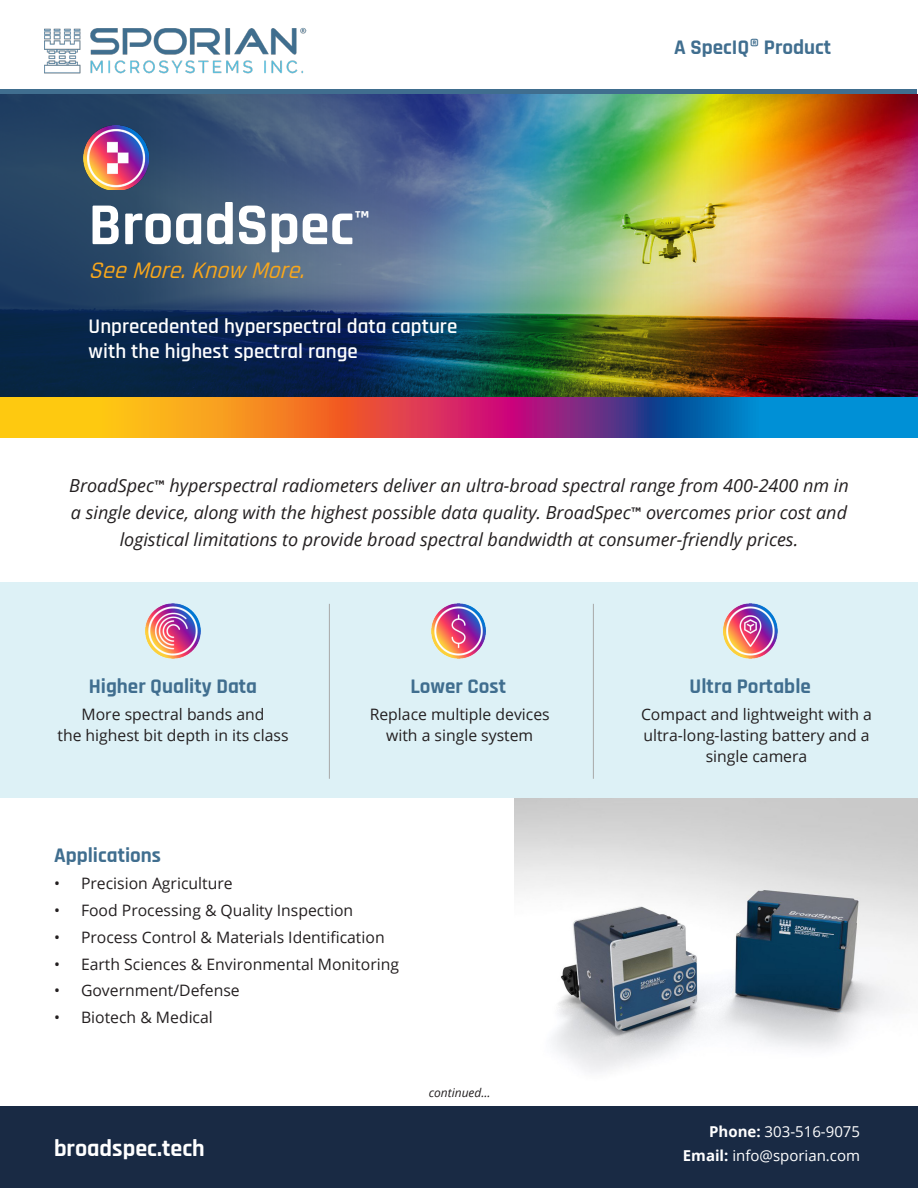
<style>
.page{position:relative;width:918px;height:1188px;background:#fff}
.page>*{position:absolute;margin:0;border:0;box-sizing:border-box;transform-origin:0 0}
.t1{font:700 60px "Rajdhani";color:#fff}
.t2{font:700 26.25px "Rajdhani";color:#fff}
.t3{font:italic 500 24px "Rajdhani";color:#f9a71b}
.t4{font:700 24px "Rajdhani";color:#fff}
.t5{font:700 21px "Rajdhani";color:#406e8f}
.t6{font:600 21px/25.2px "Rajdhani";color:#fff}
.t7{font:italic 18px/27px "Open Sans";color:#231f20;text-align:center}
.t8{font:15.75px/21px "Open Sans";color:#231f20;text-align:center}
.t9{font:15px "Open Sans";color:#fff}
.t10{font:italic 12px "Open Sans";color:#231f20}
.s1{font-family:"Rajdhani";font-weight:700;font-style:normal}
.s2{font-weight:700}
</style>
<div class="page">
<img style="left:515px;top:798px;width:403px;height:309px">
<img style="left:0;top:94px;width:918px;height:304px">
<img style="left:1px;top:94px;width:768px;height:304px">
<div style="left:0;top:1107px;width:918px;height:81px;background:#192a44"></div>
<img style="left:45px;top:27px;width:262px;height:47px">
<div style="left:1px;top:89px;width:916px;height:5px;background:#406e8f"></div>
<div style="left:0;top:582px;width:918px;height:216px;background:#ddf1f6"></div>
<img style="left:723px;top:604px;width:55px;height:54px">
<img style="left:146px;top:604px;width:54px;height:54px">
<img style="left:431px;top:604px;width:55px;height:54px">
<hr style="left:329px;top:604px;width:1px;height:175px;background:#a8a8a8">
<hr style="left:593px;top:604px;width:1px;height:175px;background:#a8a8a8">
<img style="left:84px;top:125px;width:65px;height:65px">
<svg style="left:0;top:398px;width:918px;height:39px;background:#987266"></svg>
<p class="t1" style="left:89px;top:188px;width:267px">BroadSpec</p>
<p class="t2" style="left:354px;top:203px;width:17px">™</p>
<p class="t3" style="left:89px;top:256px;width:225px">SeeMore.Know More.</p>
<p class="t6" style="left:89px;top:314px;width:370px">Unprecedented hyperspectral data capture with the highest spectral range</p>
<p class="t5" style="left:674px;top:35px;width:159px">A SpecIQ® Product</p>
<p class="t7" style="left:69px;top:471px;width:781px">BroadSpec<span class="s1">™</span> hyperspectral radiometers deliver an ultra-broad spectral range from 400-2400 nm in a single device, along with the highest possible data quality. BroadSpec<span class="s1">™</span> overcomes prior cost and logistical limitations to provide broad spectral bandwidth at consumer-friendly prices.</p>
<p class="t5" style="left:89px;top:673px;width:170px">Higher Quality Data</p>
<p class="t5" style="left:411px;top:673px;width:97px">Lower Cost</p>
<p class="t5" style="left:690px;top:673px;width:123px">Ultra Portable</p>
<p class="t8" style="left:57px;top:703px;width:233px">More spectral bands and<br>the highest bit depth in its class</p>
<p class="t8" style="left:370px;top:703px;width:182px">Replace multiple devices with a single system</p>
<p class="t8" style="left:641px;top:704px;width:233px">Compact and lightweight with a ultra-long-lasting battery and a single camera</p>
<p class="t5" style="left:54px;top:842px;width:109px">Applications</p>
<p class="t8" style="left:54px;top:872px;width:180px">• Precision Agriculture</p>
<p class="t8" style="left:54px;top:899px;width:301px">• Food Processing &amp; Quality Inspection</p>
<p class="t8" style="left:54px;top:926px;width:332px">• Process Control &amp; Materials Identification</p>
<p class="t8" style="left:54px;top:953px;width:347px">• Earth Sciences &amp; Environmental Monitoring</p>
<p class="t8" style="left:54px;top:980px;width:187px">• Government/Defense</p>
<p class="t8" style="left:54px;top:1007px;width:160px">• Biotech &amp; Medical</p>
<p class="t10" style="left:429px;top:1085px;width:63px">continued...</p>
<p class="t9" style="left:709px;top:1121px;width:152px"><span class="s2">Phone:</span> 303-516-9075</p>
<p class="t4" style="left:54px;top:1134px;width:152px">broadspec.tech</p>
<p class="t9" style="left:683px;top:1145px;width:179px"><span class="s2">Email:</span> info@sporian.com</p>
</div>
